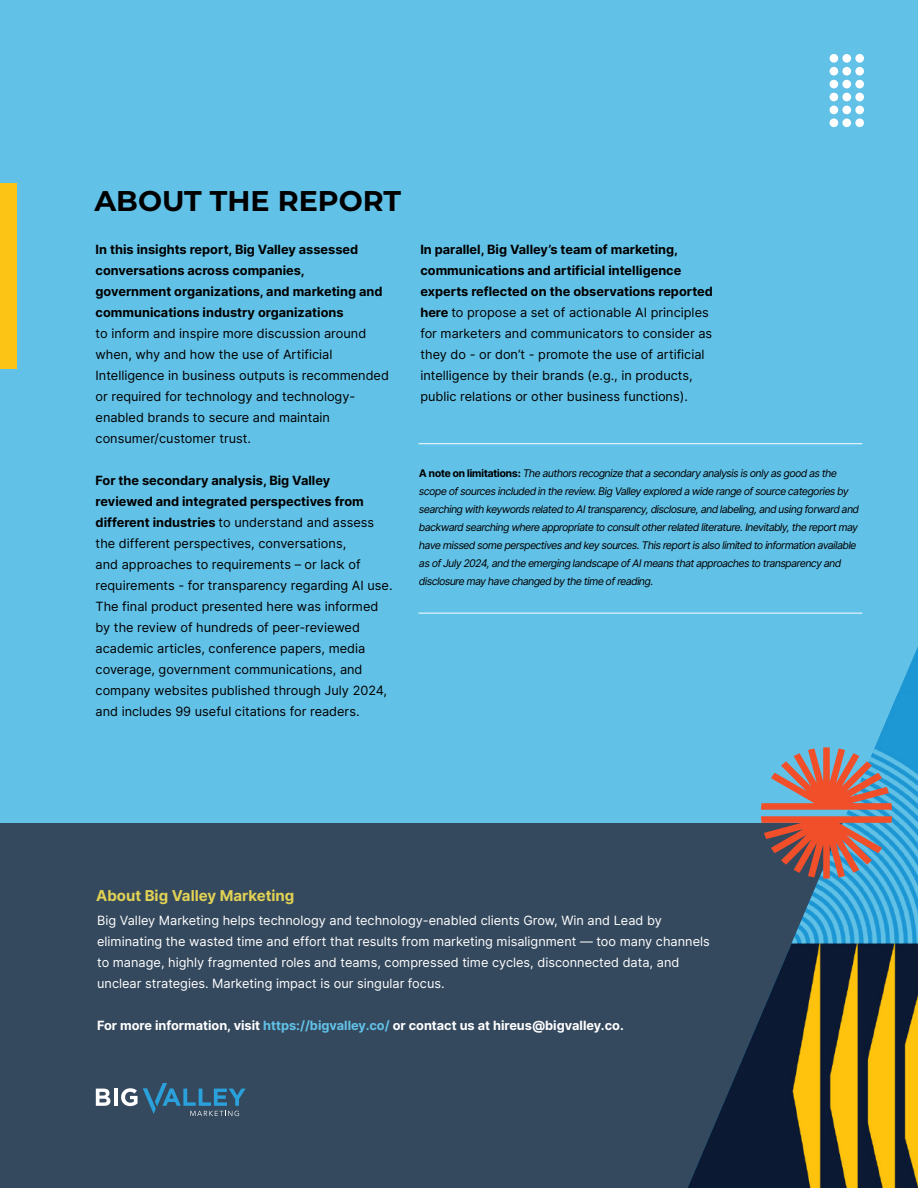
<style>
.page{position:relative;width:918px;height:1188px;background:#62c1e7}
.page>*{position:absolute;margin:0;border:0;box-sizing:border-box;transform-origin:0 0}
.t1{font:700 28.5px "Montserrat";color:#000}
.t2{font:700 15px "Inter";color:#e1d254}
.t3{font:12.75px/21px "Inter";color:#000}
.t4{font:12.75px/21px "Inter";color:#fff}
.t5{font:700 12.75px "Inter";color:#fff}
.t6{font:italic 10.5px/18px "Inter Tight";letter-spacing:-.005em;color:#000}
.s1{font-weight:700}
.s2{font-style:normal}
.s3{color:#62c1e7}
</style>
<div class="page">
<div style="left:0;top:824px;width:918px;height:364px;background:#35495e"></div>
<svg style="left:96px;top:1089px;width:14px;height:17px"></svg>
<hr style="left:114px;top:1089px;width:4px;height:17px;background:#fff">
<svg style="left:121px;top:1083px;width:125px;height:33px"></svg>
<div style="left:855px;top:119px;width:9px;height:8px;background:#fff;border-radius:50%"></div>
<div style="left:842px;top:119px;width:9px;height:8px;background:#fff;border-radius:50%"></div>
<div style="left:830px;top:119px;width:8px;height:8px;background:#fff;border-radius:50%"></div>
<div style="left:855px;top:106px;width:9px;height:8px;background:#fff;border-radius:50%"></div>
<div style="left:830px;top:106px;width:8px;height:8px;background:#fff;border-radius:50%"></div>
<div style="left:842px;top:106px;width:9px;height:8px;background:#fff;border-radius:50%"></div>
<div style="left:855px;top:93px;width:9px;height:8px;background:#fff;border-radius:50%"></div>
<div style="left:830px;top:93px;width:8px;height:8px;background:#fff;border-radius:50%"></div>
<div style="left:842px;top:93px;width:9px;height:8px;background:#fff;border-radius:50%"></div>
<div style="left:855px;top:80px;width:9px;height:8px;background:#fff;border-radius:50%"></div>
<div style="left:830px;top:80px;width:8px;height:8px;background:#fff;border-radius:50%"></div>
<div style="left:842px;top:80px;width:9px;height:8px;background:#fff;border-radius:50%"></div>
<div style="left:855px;top:67px;width:9px;height:9px;background:#fff;border-radius:50%"></div>
<div style="left:830px;top:67px;width:8px;height:9px;background:#fff;border-radius:50%"></div>
<div style="left:842px;top:67px;width:9px;height:9px;background:#fff;border-radius:50%"></div>
<div style="left:855px;top:54px;width:9px;height:9px;background:#fff;border-radius:50%"></div>
<div style="left:830px;top:54px;width:8px;height:9px;background:#fff;border-radius:50%"></div>
<div style="left:842px;top:54px;width:9px;height:9px;background:#fff;border-radius:50%"></div>
<div style="left:0;top:184px;width:16px;height:185px;background:#fcc414"></div>
<img style="left:688px;top:647px;width:230px;height:541px">
<svg style="left:761px;top:816px;width:131px;height:63px"></svg>
<svg style="left:761px;top:747px;width:131px;height:63px"></svg>
<hr style="left:418px;top:443px;width:444px;height:1px;background:#fff">
<hr style="left:418px;top:613px;width:444px;height:1px;background:#fff">
<p class="t1" style="left:94px;top:181px;width:308px">ABOUT THE REPORT</p>
<p class="t3" style="left:96px;top:238px;width:295px"><span class="s1">In this insights report, Big Valley assessed conversations across companies,<br>government organizations, and marketing and communications industry organizations<br></span>to inform and inspire more discussion around when, why and how the use of Artificial Intelligence in business outputs is recommended or required for technology and technology&shy;enabled brands to secure and maintain consumer/customer trust.</p>
<p class="t3" style="left:96px;top:469px;width:298px"><span class="s1">For the secondary analysis, Big Valley<br>reviewed and integrated perspectives from different industries</span> to understand and assess the different perspectives, conversations,<br>and approaches to requirements – or lack of requirements - for transparency regarding AI use.<br>The final product presented here was informed by the review of hundreds of peer-reviewed academic articles, conference papers, media coverage, government communications, and company websites published through July 2024, and includes 99 useful citations for readers.</p>
<p class="t3" style="left:420px;top:238px;width:294px"><span class="s1">In parallel, Big Valley’s team of marketing, communications and artificial intelligence experts reflected on the observations reported here</span> to propose a set of actionable AI principles for marketers and communicators to consider as they do - or don’t - promote the use of artificial intelligence by their brands (e.g., in products, public relations or other business functions).</p>
<p class="t6" style="left:419px;top:464px;width:441px"><span class="s2">A note on limitations:</span> The authors recognize that a secondary analysis is only as good as the scope of sources included in the review. Big Valley explored a wide range of source categories by searching with keywords related to AI transparency, disclosure, and labeling, and using forward and backward searching where appropriate to consult other related literature. Inevitably, the report may have missed some perspectives and key sources. This report is also limited to information available as of July 2024, and the emerging landscape of AI means that approaches to transparency and disclosure may have changed by the time of reading.</p>
<p class="t2" style="left:96px;top:884px;width:200px">About Big Valley Marketing</p>
<p class="t4" style="left:97px;top:910px;width:614px">Big Valley Marketing helps technology and technology-enabled clients Grow, Win and Lead by eliminating the wasted time and effort that results from marketing misalignment — too many channels to manage, highly fragmented roles and teams, compressed time cycles, disconnected data, and unclear strategies. Marketing impact is our singular focus.</p>
<p class="t5" style="left:97px;top:1017px;width:528px">For more information, visit <span class="s3">https://bigvalley.co/</span> or contact us at hireus@bigvalley.co.</p>
</div>
